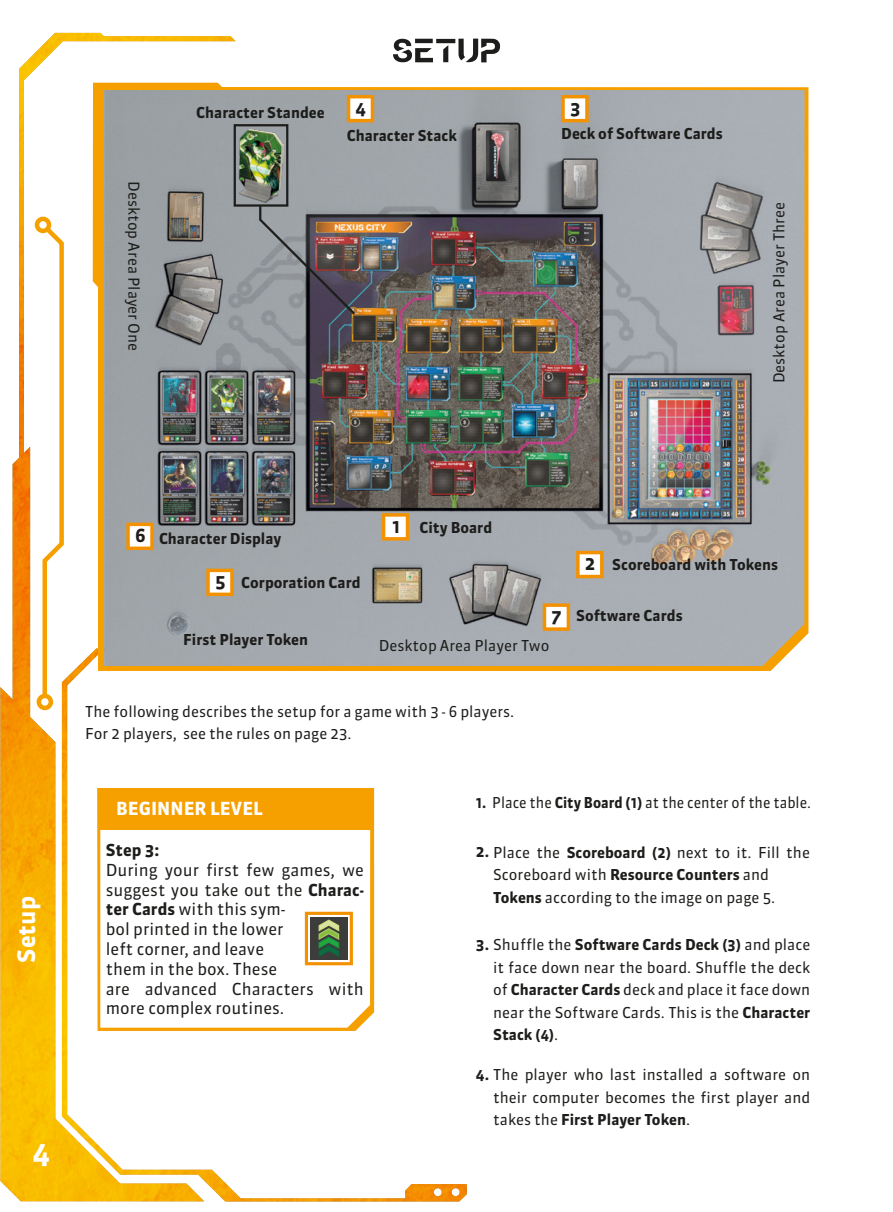
<style>
.page{position:relative;width:893px;height:1212px;background:#fff}
.page>*{position:absolute;margin:0;border:0;box-sizing:border-box;transform-origin:0 0}
.t1{font:700 30px "Sanuk";color:#fff}
.t2{font:700 24px "Sanuk";color:#fff}
.t3{font:700 18px "Sanuk";color:#fff}
.t4{font:700 18px "Sanuk";color:#1d1d1b}
.t5{font:16.5px/19.8px "Sanuk";color:#1d1d1b}
.t6{font:700 16.5px "Sanuk";color:#1d1d1b}
.t7{font:15px/22.5px "Sanuk";color:#1d1d1b}
.t8{font:700 15px "Sanuk";color:#1d1d1b}
.t9{font:15px "Sanuk";color:#1d1d1b;scale:.94 1}
.s1{font-size:18px}
.s2{font-weight:700}
</style>
<div class="page">
<img style="left:0;top:33px;width:467px;height:1168px">
<svg style="left:393px;top:39px;width:107px;height:23px"></svg>
<svg style="left:97px;top:788px;width:277px;height:243px"></svg>
<svg style="left:305px;top:912px;width:48px;height:53px;background:#877f4d"></svg>
<img style="left:93px;top:83px;width:715px;height:588px">
<img style="left:238px;top:129px;width:45px;height:73px">
<div style="left:234px;top:124px;width:54px;height:83px;border:2px solid #1d1d1b"></div>
<img style="left:258px;top:204px;width:99px;height:113px">
<p class="t7" style="left:145px;top:181px;width:172px;rotate:90deg">Desktop Area Player One</p>
<p class="t8" style="left:196px;top:103px;width:130px">Character Standee</p>
<p class="t4" style="left:356px;top:97px;width:12px">4</p>
<p class="t4" style="left:570px;top:97px;width:12px">3</p>
<p class="t8" style="left:561px;top:124px;width:163px">Deck of Software Cards</p>
<p class="t8" style="left:347px;top:126px;width:112px">Character Stack</p>
<p class="t7" style="left:768px;top:383px;width:183px;rotate:-90deg">Desktop Area Player Three</p>
<h2 class="t2" style="left:12px;top:963px;width:68px;rotate:-90deg">Setup</h2>
<h1 class="t1" style="left:33px;top:1135px;width:19px">4</h1>
<p class="t8" style="left:135px;top:529px;width:148px"><span class="s1">6</span> Character Display</p>
<p class="t8" style="left:215px;top:573px;width:147px"><span class="s1">5</span> Corporation Card</p>
<p class="t8" style="left:183px;top:630px;width:126px">First Player Token</p>
<p class="t8" style="left:392px;top:518px;width:102px"><span class="s1">1</span> City Board</p>
<p class="t8" style="left:585px;top:555px;width:195px"><span class="s1">2</span> Scoreboard with Tokens</p>
<p class="t8" style="left:551px;top:606px;width:133px"><span class="s1">7</span> Software Cards</p>
<p class="t7" style="left:379px;top:634px;width:172px">Desktop Area Player Two</p>
<p class="t7" style="left:85px;top:700px;width:431px">The following describes the setup for a game with 3 - 6 players.<br>For 2 players, see the rules on page 23.</p>
<p class="t3" style="left:116px;top:797px;width:148px">BEGINNER LEVEL</p>
<p class="t6" style="left:106px;top:840px;width:55px">Step 3:</p>
<p class="t5" style="left:106px;top:860px;width:260px">During your first few games, we suggest you take out the <span class="s2">Charac&shy;ter Cards</span> with this sym-<br>bol printed in the lower<br>left corner, and leave<br>them in the box. These<br>are advanced Characters with more complex routines.</p>
<p class="t9" style="left:476px;top:793px;width:358px"><span class="s2">1.</span> Place the <span class="s2">City Board (1)</span> at the center of the table.</p>
<p class="t7" style="left:493px;top:841px;width:318px;text-indent:-17px"><span class="s2">2.</span> Place the <span class="s2">Scoreboard (2)</span> next to it. Fill the<br>Scoreboard with <span class="s2">Resource Counters</span> and<br><span class="s2">Tokens</span> according to the image on page 5.</p>
<p class="t7" style="left:493px;top:934px;width:319px;text-align:justify;text-indent:-17px"><span class="s2">3.</span> Shuffle the <span class="s2">Software Cards Deck (3)</span> and place it face down near the board. Shuffle the deck of <span class="s2">Character Cards</span> deck and place it face down near the Software Cards. This is the <span class="s2">Character Stack (4)</span>.</p>
<p class="t7" style="left:493px;top:1063px;width:319px;text-align:justify;text-indent:-17px"><span class="s2">4.</span> The player who last installed a software on their computer becomes the first player and takes the <span class="s2">First Player Token</span>.</p>
</div>
